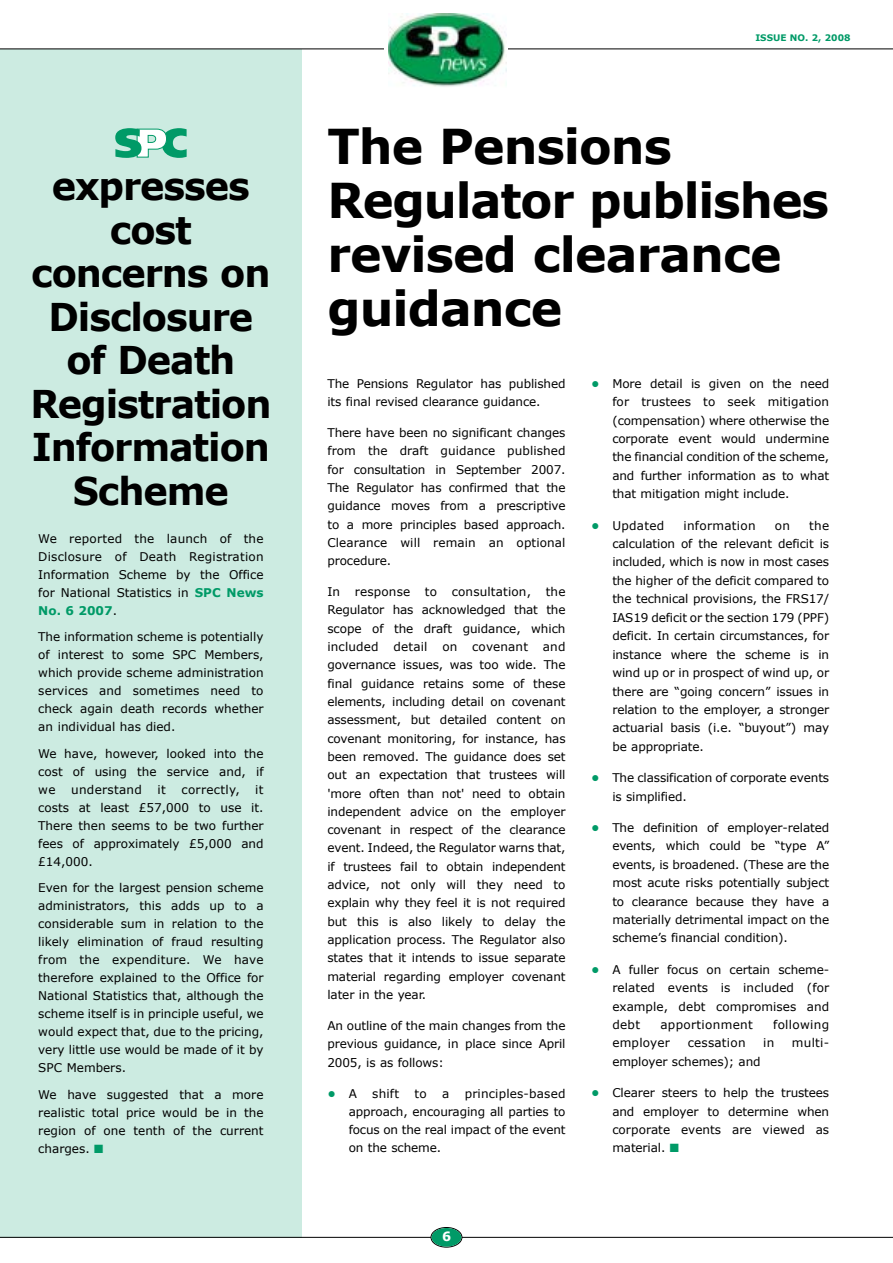
<style>
.page{position:relative;width:893px;height:1263px;background:#fff}
.page>*{position:absolute;margin:0;border:0;box-sizing:border-box;transform-origin:0 0}
.t1{font:700 48px/54px "Verdana";letter-spacing:-.02em;color:#000}
.t2{font:700 38.25px/43.5px "Verdana";letter-spacing:-.03em;color:#000;text-align:center;scale:.96 1}
.t3{font:700 12.75px "Verdana";color:#fff}
.t4{font:12px/18.3px "Verdana";color:#000;text-align:justify}
.t5{font:12px "Verdana";letter-spacing:.025em;color:#000}
.t6{font:12px "Verdana";letter-spacing:.02em;color:#000}
.t7{font:700 12px "Verdana";color:#009a67}
.t8{font:700 9px "Verdana";color:#009a67}
.s1{font-weight:700;color:#009a67}
.s2{color:#009a67}
.s3{font-weight:400;color:#000}
</style>
<div class="page">
<div style="left:0;top:49px;width:302px;height:1188px;background:#ccebe1"></div>
<svg style="left:115px;top:128px;width:72px;height:30px"></svg>
<hr style="left:0;top:1237px;width:893px;height:1px;background:#000">
<svg style="left:431px;top:1227px;width:31px;height:20px"></svg>
<div style="left:431px;top:1227px;width:31px;height:20px;border:1px solid #000;border-radius:50%"></div>
<div style="left:432px;top:1228px;width:29px;height:18px;background:#009a67;border-radius:50%"></div>
<hr style="left:0;top:49px;width:893px;height:1px;background:#000">
<div style="left:385px;top:14px;width:123px;height:75px;background:#fff"></div>
<img style="left:388px;top:14px;width:119px;height:73px">
<h2 class="t2" style="left:30px;top:163px;width:253px">expresses cost concerns on<br>Disclosure of Death<br>Registration<br>Information<br>Scheme</h2>
<p class="t4" style="left:38px;top:529px;width:227px">We reported the launch of the Disclosure of Death Registration Information Scheme by the Office for National Statistics in <span class="s1">SPC News No. 6 2007</span>.</p>
<p class="t4" style="left:38px;top:628px;width:227px">The information scheme is potentially of interest to some SPC Members, which provide scheme administration services and sometimes need to check again death records whether an individual has died.</p>
<p class="t4" style="left:38px;top:744px;width:227px">We have, however, looked into the cost of using the service and, if we</p>
<p class="t5" style="left:71px;top:782px;width:72px">understand</p>
<p class="t4" style="left:158px;top:780px;width:10px">it</p>
<p class="t5" style="left:181px;top:782px;width:60px">correctly,</p>
<p class="t4" style="left:38px;top:780px;width:227px;text-indent:217px">it costs at least £57,000 to use it.<br>There then seems to be two further fees of approximately £5,000 and £14,000.</p>
<p class="t4" style="left:38px;top:879px;width:227px">Even for the largest pension scheme administrators, this adds up to a considerable sum in relation to the likely elimination of fraud resulting from the expenditure. We have therefore explained to the Office for National Statistics that, although the scheme itself is in principle useful, we would expect that, due to the pricing, very little use would be made of it by SPC Members.</p>
<p class="t4" style="left:38px;top:1085px;width:227px">We have suggested that a more realistic total price would be in the region of one tenth of the current charges. <span class="s2">■</span></p>
<p class="t8" style="left:755px;top:32px;width:13px">Issue</p>
<p class="t8" style="left:790px;top:32px;width:62px">No. 2, 2008</p>
<h1 class="t1" style="left:327px;top:118px;width:503px">The Pensions<br>Regulator publishes revised clearance guidance</h1>
<p class="t4" style="left:327px;top:374px;width:240px">The Pensions Regulator has published its final revised clearance guidance.</p>
<p class="t4" style="left:327px;top:423px;width:240px">There have been no significant changes from the draft guidance published for consultation in September 2007.<br>The Regulator has confirmed that the guidance moves from a prescriptive to a more principles based approach.<br>Clearance will remain an optional procedure.</p>
<p class="t4" style="left:327px;top:582px;width:240px">In response to consultation, the Regulator has acknowledged that the scope of the draft guidance, which included detail on covenant and governance issues, was too wide. The final guidance retains some of these elements, including detail on covenant assessment, but detailed content on covenant monitoring, for instance, has been removed. The guidance does set out an expectation that trustees will 'more often than not' need to obtain independent advice on the employer covenant in respect of the clearance event. Indeed, the Regulator warns that, if trustees fail to obtain independent advice, not only will they need to explain why they feel it is not required but this is also likely to delay the application process. The Regulator also states that it intends to issue separate material regarding employer covenant later in the year.</p>
<p class="t4" style="left:327px;top:1016px;width:240px">An outline of the main changes from the previous guidance, in place since April 2005, is as follows:</p>
<p class="t7" style="left:327px;top:1085px;width:31px">• <span class="s3">A</span></p>
<p class="t4" style="left:372px;top:1084px;width:28px">shift</p>
<p class="t4" style="left:414px;top:1084px;width:14px">to</p>
<p class="t4" style="left:442px;top:1084px;width:9px">a</p>
<p class="t4" style="left:349px;top:1084px;width:218px;text-indent:116px">principles-based approach, encouraging all parties to focus on the real impact of the event on the scheme.</p>
<p class="t4" style="left:612px;top:374px;width:218px;text-indent:-21px"><span class="s1">•</span> More detail is given on the need for trustees to seek mitigation (compensation) where otherwise the corporate event would undermine the financial condition of the scheme, and further information as to what that mitigation might include.</p>
<p class="t5" style="left:591px;top:518px;width:75px"><span class="s1">•</span> Updated</p>
<p class="t5" style="left:683px;top:518px;width:74px">information</p>
<p class="t4" style="left:775px;top:516px;width:17px">on</p>
<p class="t4" style="left:612px;top:516px;width:218px;text-indent:197px">the calculation of the relevant deficit is included, which is now in most cases the higher of the deficit compared to the technical provisions, the FRS17/ IAS19 deficit or the section 179 (PPF) deficit. In certain circumstances, for instance where the scheme is in wind up or in prospect of wind up, or there are “going concern” issues in relation to the employer, a stronger actuarial basis (i.e. “buyout”) may be appropriate.</p>
<p class="t4" style="left:612px;top:768px;width:218px;text-indent:-21px"><span class="s1">•</span> The classification of corporate events is simplified.</p>
<p class="t4" style="left:612px;top:818px;width:218px;text-indent:-21px"><span class="s1">•</span> The definition of employer-related events, which could be “type A” events, is broadened. (These are the most acute risks potentially subject to clearance because they have a materially detrimental impact on the scheme’s financial condition).</p>
<p class="t4" style="left:612px;top:960px;width:218px;text-indent:-21px"><span class="s1">•</span> A fuller focus on certain scheme&shy;related events is included (for example, debt compromises and debt</p>
<p class="t5" style="left:660px;top:1017px;width:94px">apportionment</p>
<p class="t5" style="left:773px;top:1017px;width:58px">following</p>
<p class="t6" style="left:612px;top:1035px;width:59px">employer</p>
<p class="t6" style="left:688px;top:1035px;width:59px">cessation</p>
<p class="t4" style="left:763px;top:1033px;width:13px">in</p>
<p class="t4" style="left:792px;top:1033px;width:39px">multi-</p>
<p class="t4" style="left:612px;top:1052px;width:150px">employer schemes); and</p>
<p class="t4" style="left:612px;top:1083px;width:218px;text-indent:-21px"><span class="s1">•</span> Clearer steers to help the trustees and employer to determine when corporate events are viewed as material. <span class="s2">■</span></p>
<p class="t3" style="left:442px;top:1228px;width:11px">6</p>
</div>
